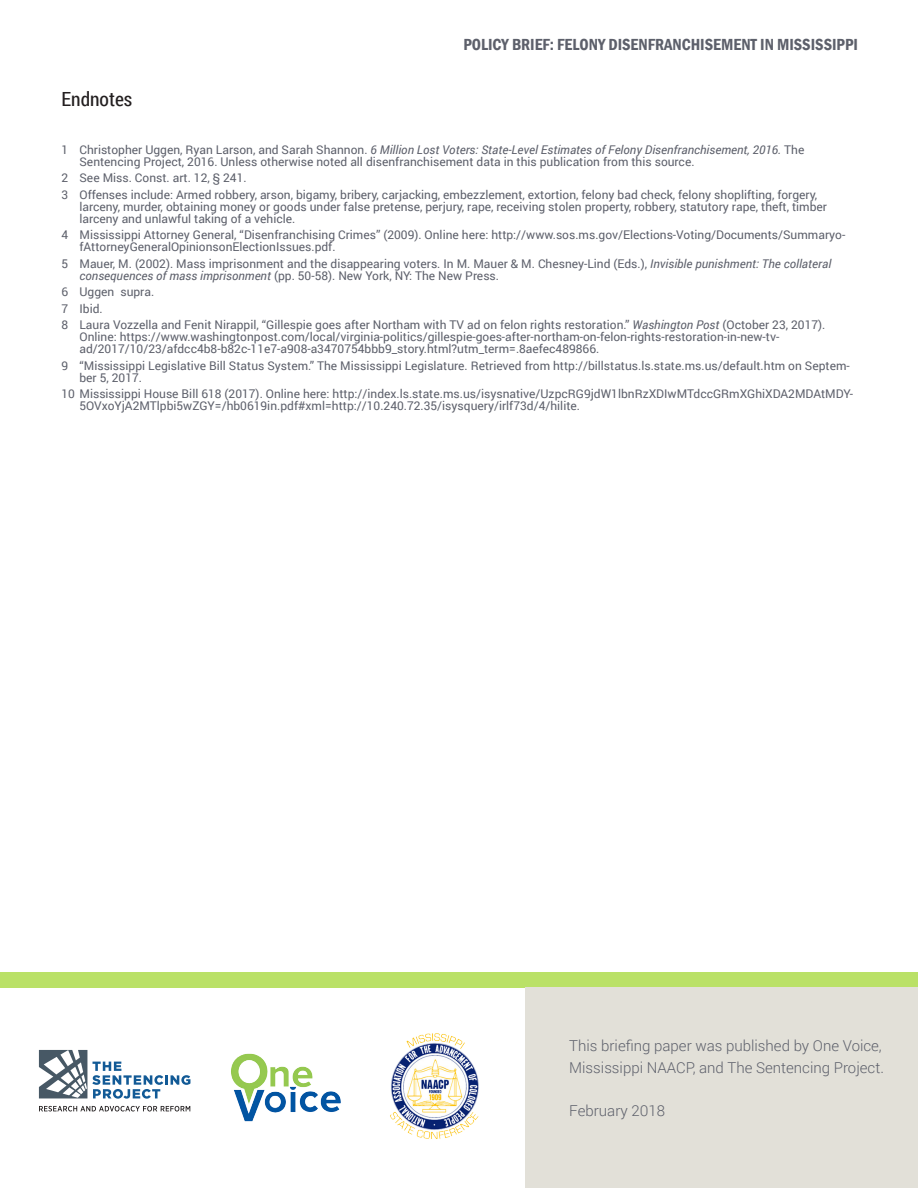
<style>
.page{position:relative;width:918px;height:1188px;background:#fff}
.page>*{position:absolute;margin:0;border:0;box-sizing:border-box;transform-origin:0 0}
.Heading_3{font:19.5px "Roboto Condensed";color:#231f20}
.t1{font:600 condensed 16.5px "Franklin Gothic";color:#5d606b}
.t2{font:300 15px/21.6px "Roboto";color:#5d606b}
.t3{font:12px/12px "Roboto";color:#5d606b}
.s1{font-style:italic}
</style>
<div class="page">
<div style="left:0;top:972px;width:918px;height:16px;background:#bae167"></div>
<div style="left:525px;top:987px;width:393px;height:201px;background:#e2e0d8"></div>
<svg style="left:39px;top:1050px;width:151px;height:49px"></svg>
<svg style="left:39px;top:1106px;width:151px;height:6px"></svg>
<img style="left:379px;top:1033px;width:112px;height:110px">
<img style="left:231px;top:1053px;width:110px;height:69px">
<p class="Heading_3" style="left:62px;top:85px;width:72px">Endnotes</p>
<h2 class="t1" style="left:463px;top:33px;width:396px">POLICY BRIEF: FELONY DISENFRANCHISEMENT IN MISSISSIPPI</h2>
<p class="t3" style="left:80px;top:143px;width:726px;text-indent:-18px">1 Christopher Uggen, Ryan Larson, and Sarah Shannon. <span class="s1">6 Million Lost Voters: State-Level Estimates of Felony Disenfranchisement, 2016.</span> The<br>Sentencing Project, 2016. Unless otherwise noted all disenfranchisement data in this publication from this source.</p>
<p class="t3" style="left:62px;top:172px;width:187px">2 See Miss. Const. art. 12, § 241.</p>
<p class="t3" style="left:80px;top:188px;width:749px;text-indent:-18px">3 Offenses include: Armed robbery, arson, bigamy, bribery, carjacking, embezzlement, extortion, felony bad check, felony shoplifting, forgery, larceny, murder, obtaining money or goods under false pretense, perjury, rape, receiving stolen property, robbery, statutory rape, theft, timber larceny and unlawful taking of a vehicle.</p>
<p class="t3" style="left:80px;top:229px;width:767px;text-indent:-18px">4 Mississippi Attorney General, “Disenfranchising Crimes” (2009). Online here: http://www.sos.ms.gov/Elections-Voting/Documents/Summaryo&shy;fAttorneyGeneralOpinionsonElectionIssues.pdf.</p>
<p class="t3" style="left:80px;top:257px;width:753px;text-indent:-18px">5 Mauer, M. (2002). Mass imprisonment and the disappearing voters. In M. Mauer &amp; M. Chesney-Lind (Eds.), <span class="s1">Invisible punishment: The collateral consequences of mass imprisonment</span> (pp. 50-58). New York, NY: The New Press.</p>
<p class="t3" style="left:62px;top:286px;width:94px">6 Uggen supra.</p>
<p class="t3" style="left:62px;top:302px;width:43px">7 Ibid.</p>
<p class="t3" style="left:80px;top:319px;width:747px;text-indent:-18px">8 Laura Vozzella and Fenit Nirappil, “Gillespie goes after Northam with TV ad on felon rights restoration.” <span class="s1">Washington Post</span> (October 23, 2017).<br>Online: https://www.washingtonpost.com/local/virginia-politics/gillespie-goes-after-northam-on-felon-rights-restoration-in-new-tv&shy;ad/2017/10/23/afdcc4b8-b82c-11e7-a908-a3470754bbb9_story.html?utm_term=.8aefec489866.</p>
<p class="t3" style="left:80px;top:359px;width:772px;text-indent:-18px">9 “Mississippi Legislative Bill Status System.” The Mississippi Legislature. Retrieved from http://billstatus.ls.state.ms.us/default.htm on Septem&shy;ber 5, 2017.</p>
<p class="t3" style="left:80px;top:388px;width:775px;text-indent:-18px">10 Mississippi House Bill 618 (2017). Online here: http://index.ls.state.ms.us/isysnative/UzpcRG9jdW1lbnRzXDIwMTdccGRmXGhiXDA2MDAtMDY-<br>5OVxoYjA2MTlpbi5wZGY=/hb0619in.pdf#xml=http://10.240.72.35/isysquery/irlf73d/4/hilite.</p>
<p class="t2" style="left:569px;top:1035px;width:316px">This briefing paper was published by One Voice,<br>Mississippi NAACP, and The Sentencing Project.</p>
<p class="t2" style="left:569px;top:1100px;width:97px">February 2018</p>
</div>
